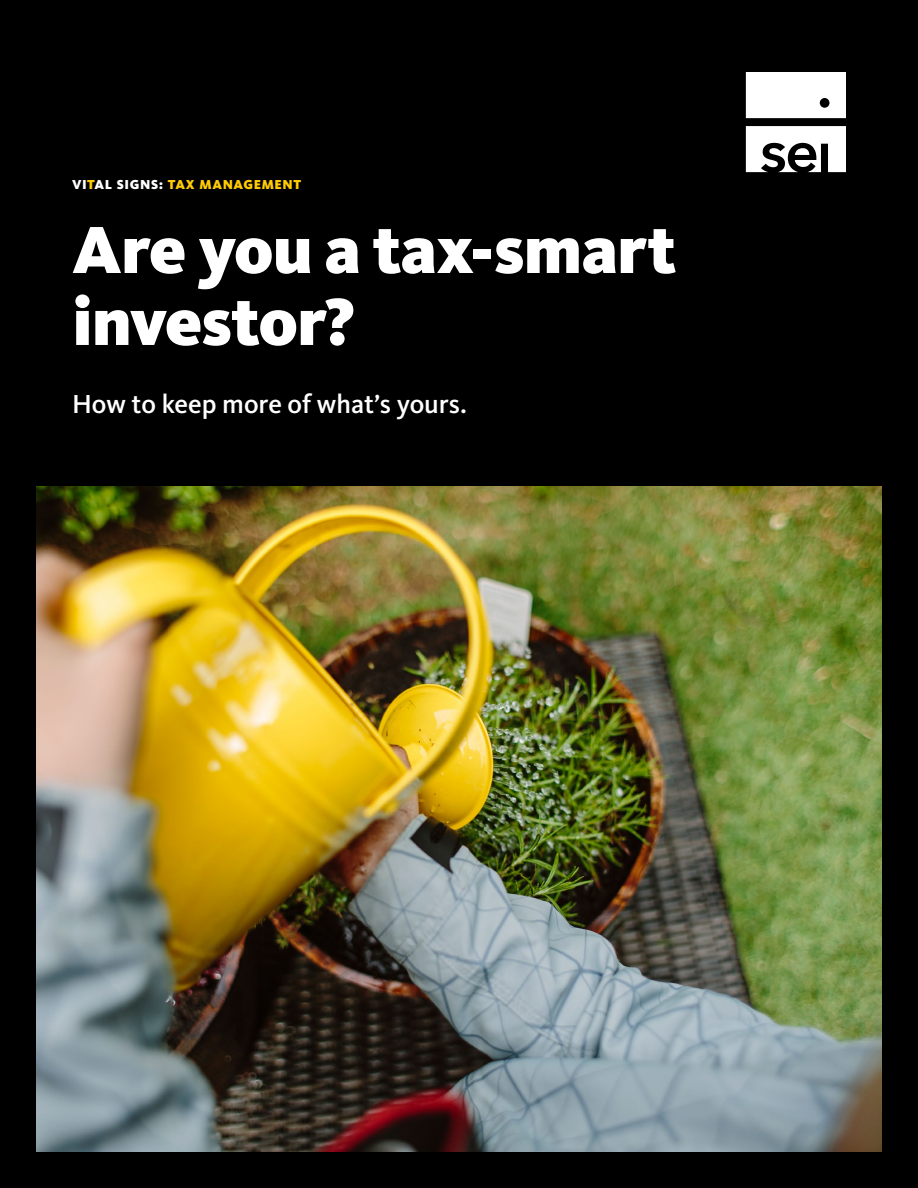
<style>
.page{position:relative;width:918px;height:1188px;background:#000}
.page>*{position:absolute;margin:0;border:0;box-sizing:border-box;transform-origin:0 0}
.t1{font:900 69px/72px "Kievit Pro";letter-spacing:-.01em;color:#fff}
.t2{font:500 27px "Kievit Pro";color:#fff}
.t3{font:900 13.5px "Kievit Pro";letter-spacing:.035em;color:#ffcb05}
.s1{color:#fff}
</style>
<div class="page">
<img style="left:36px;top:486px;width:846px;height:666px">
<div style="left:746px;top:72px;width:100px;height:46px;background:#fff"></div>
<svg style="left:746px;top:126px;width:100px;height:46px"></svg>
<p class="t3" style="left:72px;top:176px;width:231px"><span class="s1">VI</span>T<span class="s1">AL SIGNS:</span> TAX MANAGEMENT</p>
<h1 class="t1" style="left:72px;top:213px;width:606px">Are you a tax-smart investor?</h1>
<p class="t2" style="left:72px;top:387px;width:397px">How to keep more of what’s yours.</p>
</div>
